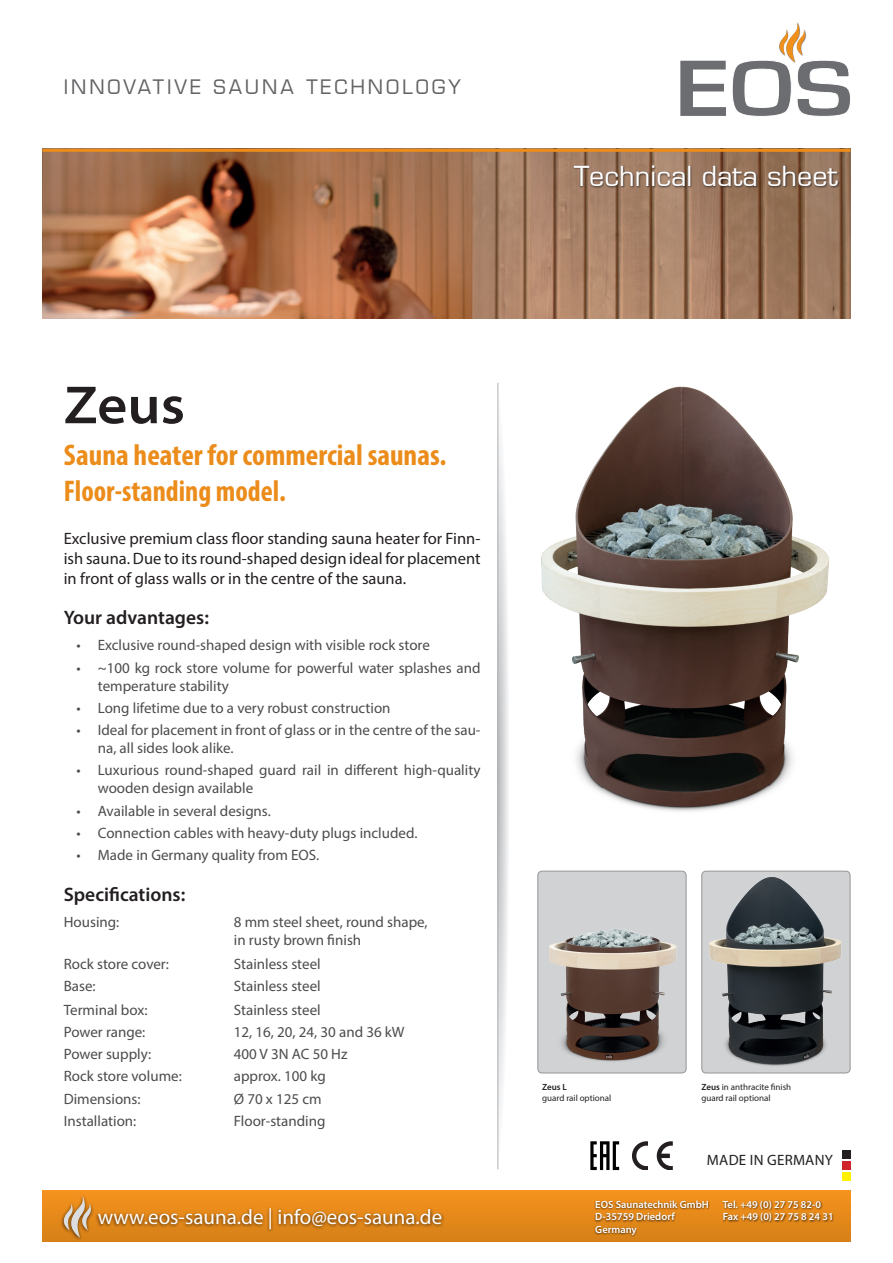
<style>
.page{position:relative;width:893px;height:1263px;background:#fff}
.page>*{position:absolute;margin:0;border:0;box-sizing:border-box;transform-origin:0 0}
.t1{font:600 semi-expanded 54px "Myriad Pro";color:#231f20}
.t2{font:700 condensed 30px/36px "Myriad Pro";color:#eb8c1b}
.t3{font:27px "Eurostile";color:#fff}
.t4{font:21px "Myriad Pro";color:#fff}
.t5{font:600 19.5px "Myriad Pro";color:#231f20}
.t6{font:19.5px "Eurostile LT";letter-spacing:.15em;color:#636366}
.t7{font:16.5px/19.8px "Myriad Pro";color:#231f20;text-align:justify}
.t8{font:15px/18px "Myriad Pro";color:#4b4c4d}
.t9{font:15px "Myriad Pro";letter-spacing:.02em;color:#231f20}
.t10{font:600 10.5px "Myriad Pro";color:#fff}
.t11{font:9px/10.8px "Myriad Pro";color:#231f20}
.t12{font:600 9px "Myriad Pro";color:#231f20}
.s1{font-weight:600}
</style>
<div class="page">
<svg style="left:680px;top:61px;width:46px;height:55px"></svg>
<svg style="left:732px;top:22px;width:118px;height:94px"></svg>
<img style="left:43px;top:152px;width:807px;height:167px">
<hr style="left:43px;top:149px;width:807px;height:3px;background:#eb8c1b">
<div style="left:43px;top:1191px;width:807px;height:51px;background:linear-gradient(to bottom,#f6921d,#d58017)"></div>
<div style="left:95px;top:1206px;width:350px;height:28px;background:#231f20;opacity:.75"></div>
<div style="left:60px;top:1194px;width:34px;height:48px;background:#231f20;opacity:.75"></div>
<svg style="left:61px;top:1195px;width:31px;height:43px"></svg>
<div style="left:594px;top:1199px;width:239px;height:38px;background:#231f20;opacity:.75"></div>
<svg style="left:498px;top:383px;width:10px;height:786px"></svg>
<hr style="left:497px;top:383px;width:1px;height:786px;background:#b2b3b7">
<img style="left:541px;top:386px;width:288px;height:426px">
<img style="left:702px;top:871px;width:148px;height:202px">
<div style="left:701px;top:871px;width:149px;height:202px;border:1px solid #939598;border-radius:4px"></div>
<div style="left:538px;top:871px;width:148px;height:202px;background:#d1d2d4;border-radius:4px"></div>
<img style="left:538px;top:929px;width:148px;height:144px">
<div style="left:537px;top:871px;width:149px;height:202px;border:1px solid #939598;border-radius:4px"></div>
<div style="left:842px;top:1150px;width:8px;height:9px;background:#231f20"></div>
<div style="left:842px;top:1161px;width:8px;height:9px;background:#d1232a"></div>
<div style="left:842px;top:1172px;width:8px;height:8px;background:#fff101"></div>
<svg style="left:632px;top:1141px;width:16px;height:28px"></svg>
<svg style="left:657px;top:1141px;width:16px;height:28px"></svg>
<svg style="left:590px;top:1141px;width:29px;height:29px"></svg>
<div style="left:572px;top:165px;width:268px;height:24px;background:#231f20;opacity:.75"></div>
<h3 class="t6" style="left:64px;top:76px;width:398px">INNOVATIVE SAUNA TECHNOLOGY</h3>
<h3 class="t3" style="left:574px;top:160px;width:266px">Technical data sheet</h3>
<h1 class="t1" style="left:64px;top:375px;width:123px">Zeus</h1>
<h2 class="t2" style="left:64px;top:436px;width:384px">Sauna heater for commercial saunas.<br>Floor-standing model.</h2>
<p class="t7" style="left:64px;top:528px;width:418px">Exclusive premium class floor standing sauna heater for Finn&shy;ish sauna. Due to its round-shaped design ideal for placement in front of glass walls or in the centre of the sauna.</p>
<h3 class="t5" style="left:64px;top:605px;width:147px">Your advantages:</h3>
<p class="t8" style="left:77px;top:636px;width:355px">• Exclusive round-shaped design with visible rock store</p>
<p class="t8" style="left:98px;top:658px;width:384px;text-indent:-21px">• ~100 kg rock store volume for powerful water splashes and temperature stability</p>
<p class="t8" style="left:77px;top:699px;width:315px">• Long lifetime due to a very robust construction</p>
<p class="t8" style="left:98px;top:721px;width:384px;text-indent:-21px">• Ideal for placement in front of glass or in the centre of the sau&shy;na, all sides look alike.</p>
<p class="t8" style="left:98px;top:761px;width:384px;text-indent:-21px">• Luxurious round-shaped guard rail in different high-quality wooden design available</p>
<p class="t8" style="left:77px;top:801px;width:196px">• Available in several designs.</p>
<p class="t8" style="left:77px;top:824px;width:342px">• Connection cables with heavy-duty plugs included.</p>
<p class="t8" style="left:77px;top:846px;width:244px">• Made in Germany quality from EOS.</p>
<h3 class="t5" style="left:64px;top:882px;width:123px">Specifications:</h3>
<p class="t8" style="left:64px;top:913px;width:57px">Housing:</p>
<p class="t8" style="left:234px;top:913px;width:195px">8 mm steel sheet, round shape, in rusty brown finish</p>
<p class="t8" style="left:64px;top:954px;width:107px">Rock store cover:</p>
<p class="t8" style="left:234px;top:954px;width:88px">Stainless steel</p>
<p class="t8" style="left:64px;top:977px;width:33px">Base:</p>
<p class="t8" style="left:234px;top:977px;width:88px">Stainless steel</p>
<p class="t8" style="left:64px;top:1000px;width:85px">Terminal box:</p>
<p class="t8" style="left:234px;top:1000px;width:88px">Stainless steel</p>
<p class="t8" style="left:64px;top:1022px;width:83px">Power range:</p>
<p class="t8" style="left:234px;top:1022px;width:172px">12, 16, 20, 24, 30 and 36 kW</p>
<p class="t8" style="left:64px;top:1045px;width:89px">Power supply:</p>
<p class="t8" style="left:234px;top:1045px;width:115px">400 V 3N AC 50 Hz</p>
<p class="t8" style="left:64px;top:1067px;width:120px">Rock store volume:</p>
<p class="t8" style="left:234px;top:1067px;width:93px">approx. 100 kg</p>
<p class="t8" style="left:64px;top:1089px;width:78px">Dimensions:</p>
<p class="t8" style="left:234px;top:1089px;width:89px">Ø 70 x 125 cm</p>
<p class="t8" style="left:64px;top:1111px;width:74px">Installation:</p>
<p class="t8" style="left:234px;top:1111px;width:93px">Floor-standing</p>
<h3 class="t4" style="left:98px;top:1204px;width:346px">www.eos-sauna.de | info@eos-sauna.de</h3>
<p class="t12" style="left:542px;top:1081px;width:26px">Zeus L</p>
<p class="t11" style="left:542px;top:1092px;width:71px">guard rail optional</p>
<p class="t11" style="left:701px;top:1081px;width:91px"><span class="s1">Zeus</span> in anthracite finish guard rail optional</p>
<p class="t9" style="left:707px;top:1150px;width:127px">MADE IN GERMANY</p>
<p class="t10" style="left:595px;top:1197px;width:115px">EOS Saunatechnik GmbH</p>
<p class="t10" style="left:723px;top:1197px;width:100px">Tel. +49 (0) 27 75 82-0</p>
<p class="t10" style="left:595px;top:1210px;width:81px">D-35759 Driedorf</p>
<p class="t10" style="left:723px;top:1210px;width:112px">Fax +49 (0) 27 75 8 24 31</p>
<p class="t10" style="left:595px;top:1222px;width:43px">Germany</p>
</div>
